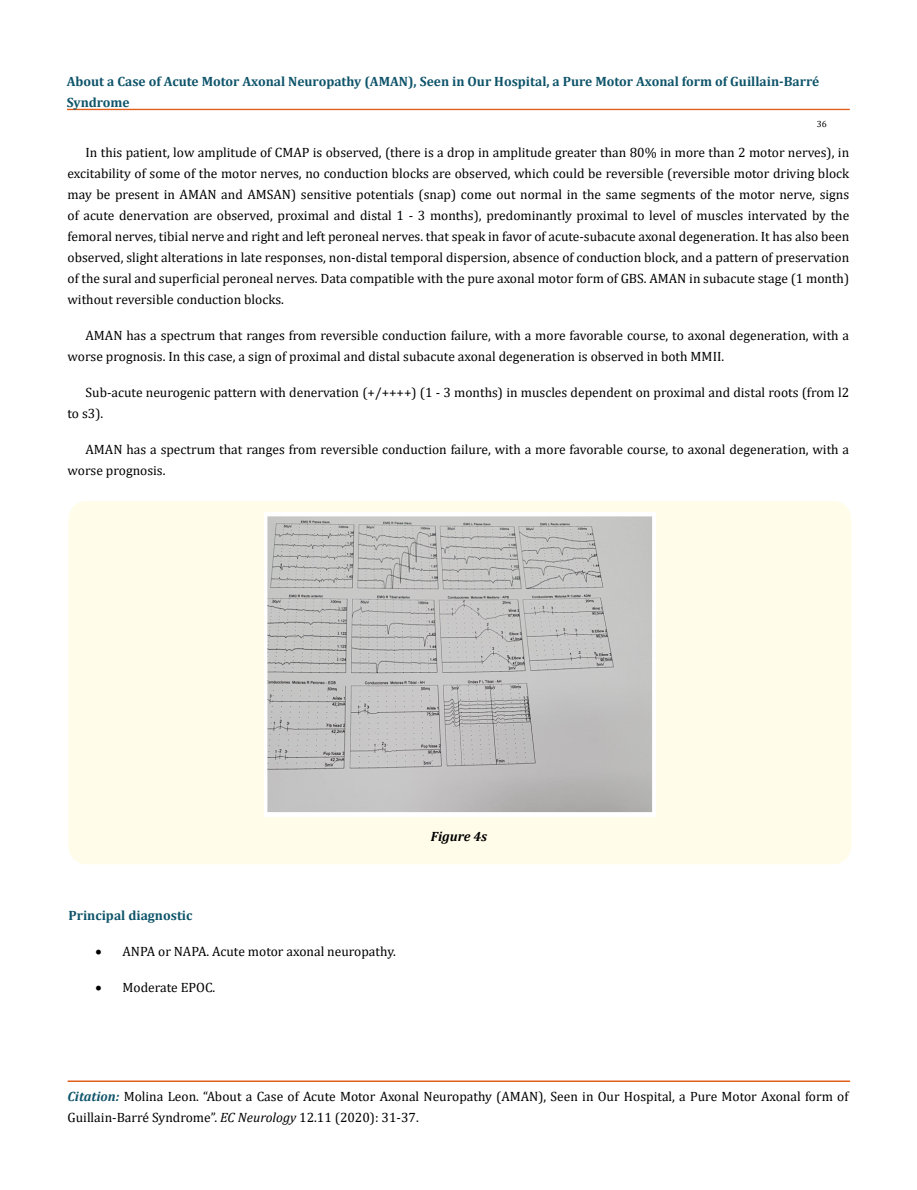
<style>
.page{position:relative;width:917px;height:1190px;background:#fff}
.page>*{position:absolute;margin:0;border:0;box-sizing:border-box;transform-origin:0 0}
.t1{font:13.5px/21px "Cambria";color:#000}
.t2{font:700 13.5px/21px "Cambria";color:#0e546a}
.t3{font:italic 700 13.5px "Cambria";color:#000}
.t4{font:9px "Cambria";color:#000}
.s1{font-weight:700;font-style:italic;color:#0e546a}
.s2{font-style:italic}
</style>
<div class="page">
<div style="left:67px;top:109px;width:782px;height:1px;border:1px solid #e05d1a"></div>
<div style="left:68px;top:1081px;width:781px;height:1px;border:1px solid #e05d1a"></div>
<div style="left:68px;top:501px;width:783px;height:363px;background:#fffde9;border-radius:18px"></div>
<img style="left:264px;top:512px;width:391px;height:304px">
<p class="t2" style="left:67px;top:71px;width:754px">About a Case of Acute Motor Axonal Neuropathy (AMAN), Seen in Our Hospital, a Pure Motor Axonal form of Guillain-Barré<br>Syndrome</p>
<p class="t4" style="left:816px;top:118px;width:11px">36</p>
<p class="t1" style="left:68px;top:142px;width:783px;text-align:justify;text-indent:18px">In this patient, low amplitude of CMAP is observed, (there is a drop in amplitude greater than 80% in more than 2 motor nerves), in excitability of some of the motor nerves, no conduction blocks are observed, which could be reversible (reversible motor driving block may be present in AMAN and AMSAN) sensitive potentials (snap) come out normal in the same segments of the motor nerve, signs of acute denervation are observed, proximal and distal 1 - 3 months), predominantly proximal to level of muscles intervated by the femoral nerves, tibial nerve and right and left peroneal nerves. that speak in favor of acute-subacute axonal degeneration. It has also been observed, slight alterations in late responses, non-distal temporal dispersion, absence of conduction block, and a pattern of preservation of the sural and superficial peroneal nerves. Data compatible with the pure axonal motor form of GBS. AMAN in subacute stage (1 month) without reversible conduction blocks.</p>
<p class="t1" style="left:68px;top:325px;width:783px;text-indent:18px">AMAN has a spectrum that ranges from reversible conduction failure, with a more favorable course, to axonal degeneration, with a worse prognosis. In this case, a sign of proximal and distal subacute axonal degeneration is observed in both MMII.</p>
<p class="t1" style="left:68px;top:382px;width:783px;text-indent:18px">Sub-acute neurogenic pattern with denervation (+/++++) (1 - 3 months) in muscles dependent on proximal and distal roots (from l2 to s3).</p>
<p class="t1" style="left:68px;top:439px;width:783px;text-indent:18px">AMAN has a spectrum that ranges from reversible conduction failure, with a more favorable course, to axonal degeneration, with a worse prognosis.</p>
<p class="t2" style="left:68px;top:904px;width:125px">Principal diagnostic</p>
<p class="t1" style="left:95px;top:940px;width:302px">• ANPA or NAPA. Acute motor axonal neuropathy.</p>
<p class="t1" style="left:95px;top:976px;width:121px">• Moderate EPOC.</p>
<p class="t3" style="left:431px;top:827px;width:58px">Figure 4s</p>
<p class="t1" style="left:68px;top:1086px;width:782px"><span class="s1">Citation:</span> Molina Leon. “About a Case of Acute Motor Axonal Neuropathy (AMAN), Seen in Our Hospital, a Pure Motor Axonal form of<br>Guillain-Barré Syndrome”. <span class="s2">EC Neurology</span> 12.11 (2020): 31-37.</p>
</div>
